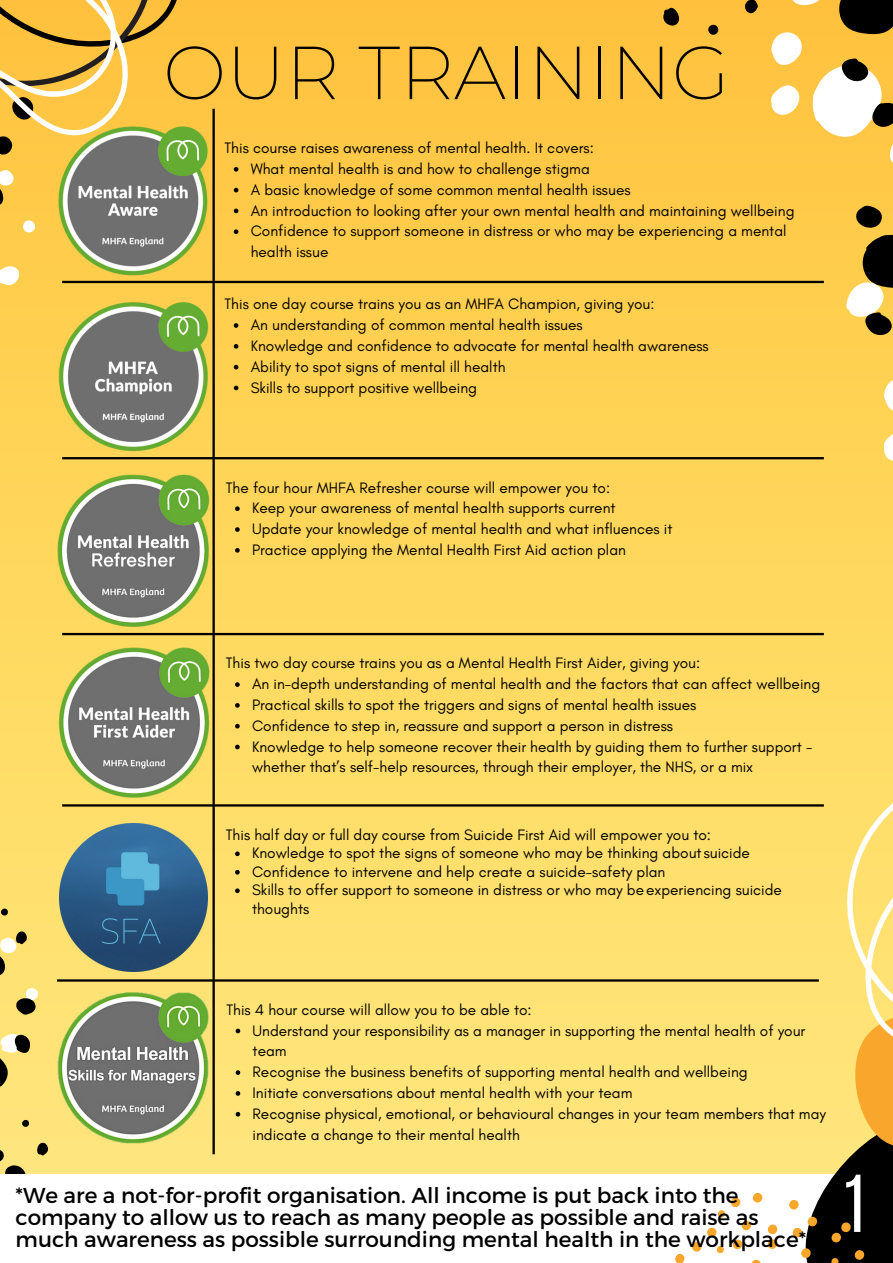
<style>
.page{position:relative;width:893px;height:1263px;background:#fff}
.page>*{position:absolute;margin:0;border:0;box-sizing:border-box;transform-origin:0 0}
.t1{font:81.82px "Bebas Neue";color:#fff}
.t2{font:200 75px "Montserrat";color:#000}
.t3{font:21.52px/21.9px "Montserrat";color:#000}
.t4{font:15.38px/20.8px "Glacial Indifference";color:#000}
</style>
<div class="page">
<div style="left:0;top:0;width:893px;height:1205px;background:linear-gradient(to bottom,#ffc43d,#fee980)"></div>
<svg style="left:0;top:1141px;width:51px;height:33px;background:#d6c069"></svg>
<svg style="left:21px;top:1118px;width:10px;height:10px"></svg>
<svg style="left:0;top:1113px;width:1px;height:12px"></svg>
<div style="left:0;top:1174px;width:893px;height:89px;background:#fff"></div>
<svg style="left:878px;top:427px;width:15px;height:39px"></svg>
<svg style="left:0;top:259px;width:25px;height:33px"></svg>
<svg style="left:20px;top:217px;width:20px;height:20px"></svg>
<svg style="left:837px;top:179px;width:56px;height:236px;background:#d5b050"></svg>
<svg style="left:658px;top:4px;width:26px;height:26px"></svg>
<svg style="left:704px;top:22px;width:17px;height:17px"></svg>
<svg style="left:741px;top:0;width:152px;height:171px"></svg>
<svg style="left:0;top:167px;width:17px;height:44px"></svg>
<svg style="left:14px;top:985px;width:29px;height:32px"></svg>
<svg style="left:0;top:929px;width:30px;height:50px"></svg>
<svg style="left:0;top:907px;width:10px;height:10px"></svg>
<svg style="left:0;top:1027px;width:33px;height:69px;background:#d6c273"></svg>
<svg style="left:0;top:0;width:207px;height:159px;background:#ebb94b"></svg>
<svg style="left:673px;top:623px;width:220px;height:640px;background:#efd373"></svg>
<hr style="left:62px;top:281px;width:762px;height:2px;background:#000">
<hr style="left:212px;top:109px;width:3px;height:1045px;background:#000">
<hr style="left:57px;top:979px;width:762px;height:3px;background:#000">
<hr style="left:62px;top:457px;width:762px;height:2px;background:#000">
<hr style="left:62px;top:633px;width:762px;height:2px;background:#000">
<hr style="left:62px;top:804px;width:762px;height:2px;background:#000">
<img style="left:57px;top:990px;width:153px;height:153px">
<img style="left:60px;top:823px;width:148px;height:148px">
<img style="left:57px;top:646px;width:153px;height:153px">
<img style="left:57px;top:474px;width:153px;height:152px">
<img style="left:57px;top:125px;width:153px;height:153px">
<img style="left:57px;top:300px;width:153px;height:153px">
<svg style="left:235px;top:682px;width:5px;height:5px"></svg>
<svg style="left:235px;top:703px;width:5px;height:5px"></svg>
<svg style="left:235px;top:724px;width:5px;height:4px"></svg>
<svg style="left:235px;top:745px;width:5px;height:4px"></svg>
<svg style="left:234px;top:167px;width:4px;height:5px"></svg>
<svg style="left:234px;top:188px;width:4px;height:4px"></svg>
<svg style="left:234px;top:209px;width:4px;height:4px"></svg>
<svg style="left:234px;top:229px;width:4px;height:5px"></svg>
<svg style="left:235px;top:506px;width:5px;height:5px"></svg>
<svg style="left:235px;top:527px;width:5px;height:5px"></svg>
<svg style="left:235px;top:548px;width:5px;height:5px"></svg>
<svg style="left:235px;top:851px;width:5px;height:5px"></svg>
<svg style="left:235px;top:870px;width:5px;height:4px"></svg>
<svg style="left:235px;top:888px;width:5px;height:5px"></svg>
<svg style="left:234px;top:323px;width:4px;height:5px"></svg>
<svg style="left:234px;top:344px;width:4px;height:5px"></svg>
<svg style="left:234px;top:365px;width:4px;height:4px"></svg>
<svg style="left:234px;top:386px;width:4px;height:4px"></svg>
<svg style="left:236px;top:1029px;width:4px;height:4px"></svg>
<svg style="left:236px;top:1070px;width:4px;height:5px"></svg>
<svg style="left:236px;top:1091px;width:4px;height:5px"></svg>
<svg style="left:236px;top:1112px;width:4px;height:4px"></svg>
<p class="t2" style="left:163px;top:27px;width:568px">OUR TRAINING</p>
<h1 class="t4" style="left:224px;top:137px;width:371px">This course raises awareness of mental health. It covers:</h1>
<p class="t4" style="left:251px;top:158px;width:340px">What mental health is and how to challenge stigma</p>
<p class="t4" style="left:251px;top:179px;width:381px">A basic knowledge of some common mental health issues</p>
<p class="t4" style="left:251px;top:200px;width:545px">An introduction to looking after your own mental health and maintaining wellbeing</p>
<p class="t4" style="left:251px;top:221px;width:537px">Confidence to support someone in distress or who may be experiencing a mental health issue</p>
<p class="t4" style="left:224px;top:294px;width:431px">This one day course trains you as an MHFA Champion, giving you:</p>
<p class="t4" style="left:251px;top:314px;width:333px">An understanding of common mental health issues</p>
<p class="t4" style="left:251px;top:335px;width:459px">Knowledge and confidence to advocate for mental health awareness</p>
<p class="t4" style="left:251px;top:356px;width:256px">Ability to spot signs of mental ill health</p>
<p class="t4" style="left:251px;top:377px;width:228px">Skills to support positive wellbeing</p>
<p class="t4" style="left:226px;top:477px;width:386px">The four hour MHFA Refresher course will empower you to:</p>
<p class="t4" style="left:252px;top:498px;width:365px">Keep your awareness of mental health supports current</p>
<p class="t4" style="left:252px;top:518px;width:422px">Update your knowledge of mental health and what influences it</p>
<p class="t4" style="left:252px;top:539px;width:375px">Practice applying the Mental Health First Aid action plan</p>
<p class="t4" style="left:226px;top:653px;width:476px">This two day course trains you as a Mental Health First Aider, giving you:</p>
<p class="t4" style="left:252px;top:673px;width:570px">An in-depth understanding of mental health and the factors that can affect wellbeing</p>
<p class="t4" style="left:252px;top:694px;width:446px">Practical skills to spot the triggers and signs of mental health issues</p>
<p class="t4" style="left:252px;top:715px;width:422px">Confidence to step in, reassure and support a person in distress</p>
<p class="t4" style="left:252px;top:736px;width:562px">Knowledge to help someone recover their health by guiding them to further support - whether that’s self-help resources, through their employer, the NHS, or a mix</p>
<p class="t4" style="left:226px;top:824px;width:487px">This half day or full day course from Suicide First Aid will empower you to:</p>
<p class="t4" style="left:252px;top:843px;width:499px">Knowledge to spot the signs of someone who may be thinking about suicide</p>
<p class="t4" style="left:252px;top:861px;width:415px">Confidence to intervene and help create a suicide-safety plan</p>
<p class="t4" style="left:252px;top:881px;width:531px;line-height:18.5px">Skills to offer support to someone in distress or who may beexperiencing suicide thoughts</p>
<p class="t4" style="left:226px;top:999px;width:307px">This 4 hour course will allow you to be able to:</p>
<p class="t4" style="left:253px;top:1020px;width:554px">Understand your responsibility as a manager in supporting the mental health of your team</p>
<p class="t4" style="left:253px;top:1061px;width:497px">Recognise the business benefits of supporting mental health and wellbeing</p>
<p class="t4" style="left:253px;top:1082px;width:381px">Initiate conversations about mental health with your team</p>
<p class="t4" style="left:253px;top:1103px;width:575px">Recognise physical, emotional, or behavioural changes in your team members that may indicate a change to their mental health</p>
<p class="t3" style="left:16px;top:1183px;width:792px">*We are a not-for-profit organisation. All income is put back into the company to allow us to reach as many people as possible and raise as much awareness as possible surrounding mental health in the workplace*</p>
<p class="t1" style="left:839px;top:1170px;width:29px">1</p>
</div>
